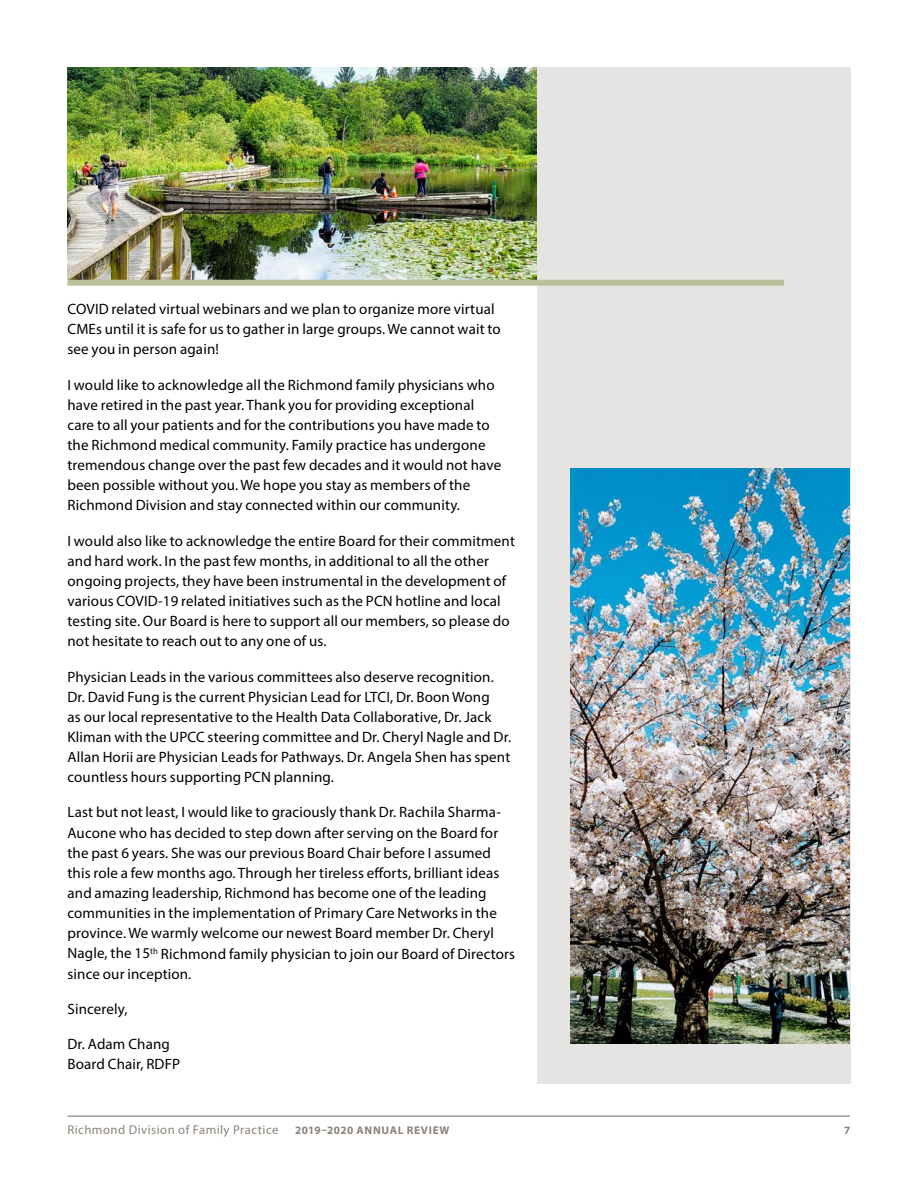
<style>
.page{position:relative;width:918px;height:1188px;background:#fff}
.page>*{position:absolute;margin:0;border:0;box-sizing:border-box;transform-origin:0 0}
.t1{font:15px/20.1px "Myriad Pro";letter-spacing:.01em;color:#000}
.t2{font:12.75px "Myriad Pro";letter-spacing:.035em;color:#8c837b}
.t3{font:700 11.25px "Myriad Pro";letter-spacing:.06em;color:#8c837b}
</style>
<div class="page">
<hr style="left:68px;top:1115px;width:782px;height:2px;background:#a29b93">
<img style="left:68px;top:68px;width:468px;height:212px">
<div style="left:537px;top:68px;width:313px;height:1016px;background:#e6e4e2"></div>
<div style="left:68px;top:280px;width:716px;height:6px;background:#bbc09b"></div>
<img style="left:570px;top:469px;width:280px;height:575px">
<p class="t1" style="left:68px;top:299px;width:435px">COVID related virtual webinars and we plan to organize more virtual<br>CMEs until it is safe for us to gather in large groups. We cannot wait to see you in person again!</p>
<p class="t1" style="left:68px;top:374px;width:435px">I would like to acknowledge all the Richmond family physicians who have retired in the past year. Thank you for providing exceptional care to all your patients and for the contributions you have made to the Richmond medical community. Family practice has undergone tremendous change over the past few decades and it would not have been possible without you. We hope you stay as members of the Richmond Division and stay connected within our community.</p>
<p class="t1" style="left:68px;top:530px;width:449px">I would also like to acknowledge the entire Board for their commitment and hard work. In the past few months, in additional to all the other ongoing projects, they have been instrumental in the development of various COVID-19 related initiatives such as the PCN hotline and local testing site. Our Board is here to support all our members, so please do not hesitate to reach out to any one of us.</p>
<p class="t1" style="left:68px;top:666px;width:445px">Physician Leads in the various committees also deserve recognition.<br>Dr. David Fung is the current Physician Lead for LTCI, Dr. Boon Wong<br>as our local representative to the Health Data Collaborative, Dr. Jack Kliman with the UPCC steering committee and Dr. Cheryl Nagle and Dr.<br>Allan Horii are Physician Leads for Pathways. Dr. Angela Shen has spent countless hours supporting PCN planning.</p>
<p class="t1" style="left:68px;top:802px;width:449px">Last but not least, I would like to graciously thank Dr. Rachila Sharma-Aucone who has decided to step down after serving on the Board for the past 6 years. She was our previous Board Chair before I assumed this role a few months ago. Through her tireless efforts, brilliant ideas and amazing leadership, Richmond has become one of the leading communities in the implementation of Primary Care Networks in the province. We warmly welcome our newest Board member Dr. Cheryl Nagle, the 15<sup>th</sup> Richmond family physician to join our Board of Directors since our inception.</p>
<p class="t1" style="left:68px;top:999px;width:62px">Sincerely,</p>
<p class="t1" style="left:68px;top:1034px;width:114px">Dr. Adam Chang<br>Board Chair, RDFP</p>
<p class="t2" style="left:68px;top:1122px;width:212px">Richmond Division of Family Practice</p>
<p class="t3" style="left:295px;top:1123px;width:156px">2019–2020 ANNUAL REVIEW</p>
<p class="t3" style="left:844px;top:1123px;width:8px">7</p>
</div>
